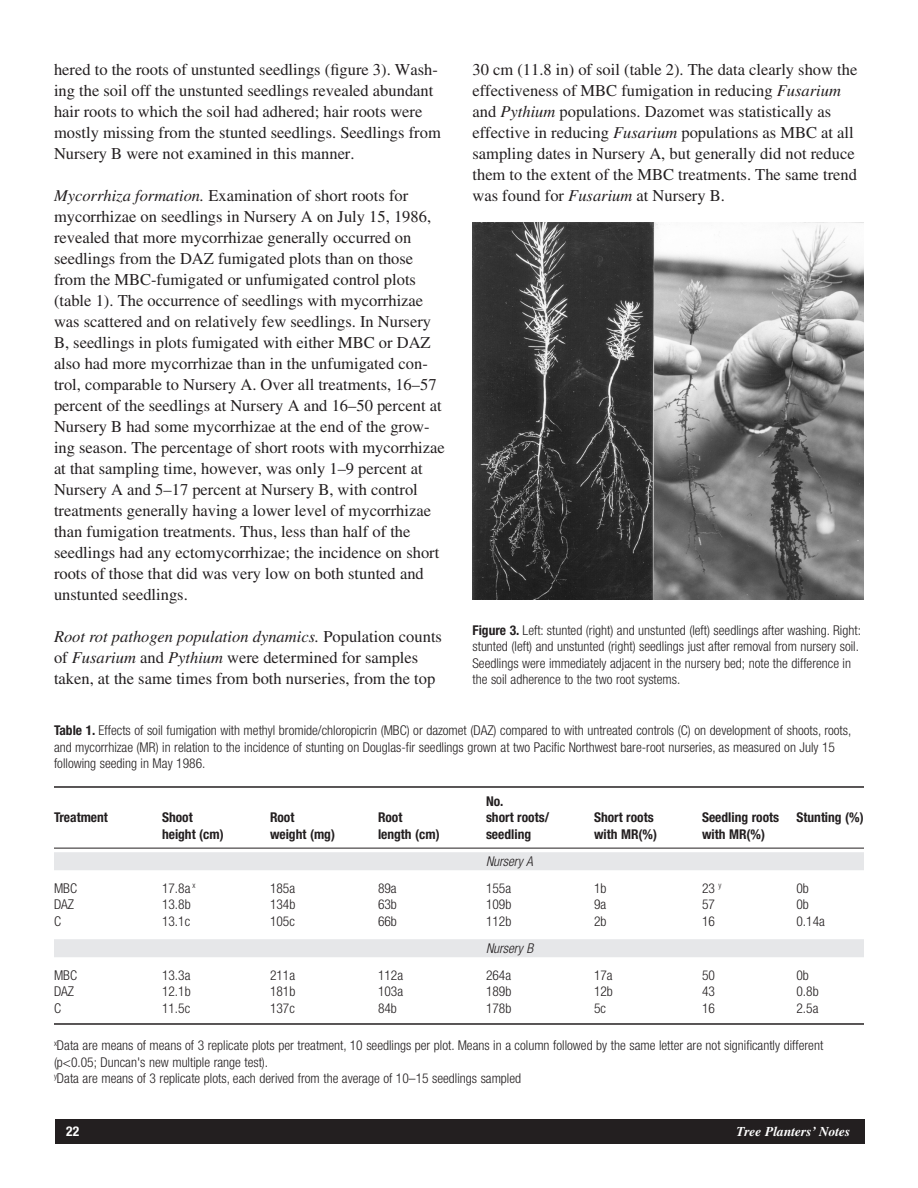
<style>
.page{position:relative;width:918px;height:1188px;background:#fff}
.page>*{position:absolute;margin:0;border:0;box-sizing:border-box;transform-origin:0 0}
.t1{font:16.5px/21px "Times";color:#231f20}
.t2{font:300 condensed 13.5px/16.5px "Helvetica Neue";color:#231f20}
.t3{font:700 condensed 13.5px "Helvetica Neue";color:#231f20}
.t4{font:italic 700 13.5px "Times";color:#fff}
.t5{font:italic 300 condensed 13.5px "Helvetica Neue";color:#231f20}
.t6{font:700 condensed 13.5px "Helvetica Neue";color:#fff}
.s1{font-style:italic}
.s2{font-weight:700}
</style>
<div class="page">
<div style="left:56px;top:1119px;width:810px;height:24px;background:#231f20"></div>
<img style="left:473px;top:222px;width:391px;height:378px">
<hr style="left:54px;top:786px;width:810px;height:2px;background:#231f20">
<hr style="left:54px;top:848px;width:810px;height:1px;background:#231f20">
<div style="left:54px;top:852px;width:810px;height:18px;background:#e6e7e9"></div>
<div style="left:54px;top:939px;width:810px;height:18px;background:#e6e7e9"></div>
<hr style="left:54px;top:1023px;width:810px;height:2px;background:#231f20">
<p class="t1" style="left:54px;top:59px;width:388px">hered to the roots of unstunted seedlings (figure 3). Wash&shy;ing the soil off the unstunted seedlings revealed abundant hair roots to which the soil had adhered; hair roots were mostly missing from the stunted seedlings. Seedlings from Nursery B were not examined in this manner.</p>
<p class="t1" style="left:54px;top:185px;width:392px"><span class="s1">Mycorrhiza formation.</span> Examination of short roots for mycorrhizae on seedlings in Nursery A on July 15, 1986, revealed that more mycorrhizae generally occurred on seedlings from the DAZ fumigated plots than on those from the MBC-fumigated or unfumigated control plots (table 1). The occurrence of seedlings with mycorrhizae was scattered and on relatively few seedlings. In Nursery B, seedlings in plots fumigated with either MBC or DAZ also had more mycorrhizae than in the unfumigated con&shy;trol, comparable to Nursery A. Over all treatments, 16–57 percent of the seedlings at Nursery A and 16–50 percent at Nursery B had some mycorrhizae at the end of the grow&shy;ing season. The percentage of short roots with mycorrhizae at that sampling time, however, was only 1–9 percent at Nursery A and 5–17 percent at Nursery B, with control treatments generally having a lower level of mycorrhizae than fumigation treatments. Thus, less than half of the seedlings had any ectomycorrhizae; the incidence on short roots of those that did was very low on both stunted and unstunted seedlings.</p>
<p class="t1" style="left:54px;top:626px;width:390px"><span class="s1">Root rot pathogen population dynamics.</span> Population counts of <span class="s1">Fusarium</span> and <span class="s1">Pythium</span> were determined for samples taken, at the same times from both nurseries, from the top</p>
<p class="t1" style="left:472px;top:59px;width:386px">30 cm (11.8 in) of soil (table 2). The data clearly show the effectiveness of MBC fumigation in reducing <span class="s1">Fusarium </span>and <span class="s1">Pythium</span> populations. Dazomet was statistically as effective in reducing <span class="s1">Fusarium</span> populations as MBC at all sampling dates in Nursery A, but generally did not reduce them to the extent of the MBC treatments. The same trend was found for <span class="s1">Fusarium</span> at Nursery B.</p>
<p class="t2" style="left:472px;top:622px;width:390px"><span class="s2">Figure 3.</span> Left: stunted (right) and unstunted (left) seedlings after washing. Right: stunted (left) and unstunted (right) seedlings just after removal from nursery soil.<br>Seedlings were immediately adjacent in the nursery bed; note the difference in the soil adherence to the two root systems.</p>
<p class="t2" style="left:54px;top:722px;width:799px"><span class="s2">Table 1.</span> Effects of soil fumigation with methyl bromide/chloropicrin (MBC) or dazomet (DAZ) compared to with untreated controls (C) on development of shoots, roots, and mycorrhizae (MR) in relation to the incidence of stunting on Douglas-fir seedlings grown at two Pacific Northwest bare-root nurseries, as measured on July 15 following seeding in May 1986.</p>
<p class="t3" style="left:486px;top:793px;width:19px">No.</p>
<p class="t3" style="left:54px;top:809px;width:55px">Treatment</p>
<p class="t3" style="left:162px;top:809px;width:32px">Shoot</p>
<p class="t3" style="left:270px;top:809px;width:26px">Root</p>
<p class="t3" style="left:378px;top:809px;width:26px">Root</p>
<p class="t3" style="left:486px;top:809px;width:65px">short roots/</p>
<p class="t3" style="left:594px;top:809px;width:61px">Short roots</p>
<p class="t3" style="left:702px;top:809px;width:79px">Seedling roots</p>
<p class="t3" style="left:796px;top:809px;width:69px">Stunting (%)</p>
<p class="t3" style="left:162px;top:826px;width:63px">height (cm)</p>
<p class="t3" style="left:270px;top:826px;width:67px">weight (mg)</p>
<p class="t3" style="left:378px;top:826px;width:63px">length (cm)</p>
<p class="t3" style="left:486px;top:826px;width:47px">seedling</p>
<p class="t3" style="left:594px;top:826px;width:65px">with MR(%)</p>
<p class="t3" style="left:702px;top:826px;width:65px">with MR(%)</p>
<p class="t5" style="left:486px;top:853px;width:48px">Nursery A</p>
<p class="t2" style="left:54px;top:880px;width:25px">MBC</p>
<p class="t2" style="left:162px;top:880px;width:35px">17.8a <sup>x</sup></p>
<p class="t2" style="left:270px;top:880px;width:27px">185a</p>
<p class="t2" style="left:378px;top:880px;width:20px">89a</p>
<p class="t2" style="left:486px;top:880px;width:27px">155a</p>
<p class="t2" style="left:594px;top:880px;width:14px">1b</p>
<p class="t2" style="left:702px;top:880px;width:21px">23 <sup>y</sup></p>
<p class="t2" style="left:796px;top:880px;width:14px">0b</p>
<p class="t2" style="left:54px;top:896px;width:22px">DAZ</p>
<p class="t2" style="left:162px;top:896px;width:30px">13.8b</p>
<p class="t2" style="left:270px;top:896px;width:27px">134b</p>
<p class="t2" style="left:378px;top:896px;width:20px">63b</p>
<p class="t2" style="left:486px;top:896px;width:27px">109b</p>
<p class="t2" style="left:594px;top:896px;width:14px">9a</p>
<p class="t2" style="left:702px;top:896px;width:14px">57</p>
<p class="t2" style="left:796px;top:896px;width:14px">0b</p>
<p class="t2" style="left:54px;top:913px;width:9px">C</p>
<p class="t2" style="left:162px;top:913px;width:30px">13.1c</p>
<p class="t2" style="left:270px;top:913px;width:26px">105c</p>
<p class="t2" style="left:378px;top:913px;width:20px">66b</p>
<p class="t2" style="left:486px;top:913px;width:27px">112b</p>
<p class="t2" style="left:594px;top:913px;width:14px">2b</p>
<p class="t2" style="left:702px;top:913px;width:14px">16</p>
<p class="t2" style="left:796px;top:913px;width:30px">0.14a</p>
<p class="t5" style="left:486px;top:940px;width:49px">Nursery B</p>
<p class="t2" style="left:54px;top:967px;width:25px">MBC</p>
<p class="t2" style="left:162px;top:967px;width:30px">13.3a</p>
<p class="t2" style="left:270px;top:967px;width:27px">211a</p>
<p class="t2" style="left:378px;top:967px;width:27px">112a</p>
<p class="t2" style="left:486px;top:967px;width:27px">264a</p>
<p class="t2" style="left:594px;top:967px;width:20px">17a</p>
<p class="t2" style="left:702px;top:967px;width:14px">50</p>
<p class="t2" style="left:796px;top:967px;width:14px">0b</p>
<p class="t2" style="left:54px;top:983px;width:22px">DAZ</p>
<p class="t2" style="left:162px;top:983px;width:30px">12.1b</p>
<p class="t2" style="left:270px;top:983px;width:27px">181b</p>
<p class="t2" style="left:378px;top:983px;width:27px">103a</p>
<p class="t2" style="left:486px;top:983px;width:27px">189b</p>
<p class="t2" style="left:594px;top:983px;width:20px">12b</p>
<p class="t2" style="left:702px;top:983px;width:14px">43</p>
<p class="t2" style="left:796px;top:983px;width:24px">0.8b</p>
<p class="t2" style="left:54px;top:1000px;width:9px">C</p>
<p class="t2" style="left:162px;top:1000px;width:30px">11.5c</p>
<p class="t2" style="left:270px;top:1000px;width:26px">137c</p>
<p class="t2" style="left:378px;top:1000px;width:20px">84b</p>
<p class="t2" style="left:486px;top:1000px;width:27px">178b</p>
<p class="t2" style="left:594px;top:1000px;width:13px">5c</p>
<p class="t2" style="left:702px;top:1000px;width:14px">16</p>
<p class="t2" style="left:796px;top:1000px;width:23px">2.5a</p>
<p class="t2" style="left:54px;top:1037px;width:771px"><sup>x</sup>Data are means of means of 3 replicate plots per treatment, 10 seedlings per plot. Means in a column followed by the same letter are not significantly different (p&lt;0.05; Duncan's new multiple range test).<br><sup>y</sup>Data are means of 3 replicate plots, each derived from the average of 10–15 seedlings sampled</p>
<p class="t6" style="left:66px;top:1123px;width:14px">22</p>
<p class="t4" style="left:737px;top:1124px;width:115px">Tree Planters’ Notes</p>
</div>
